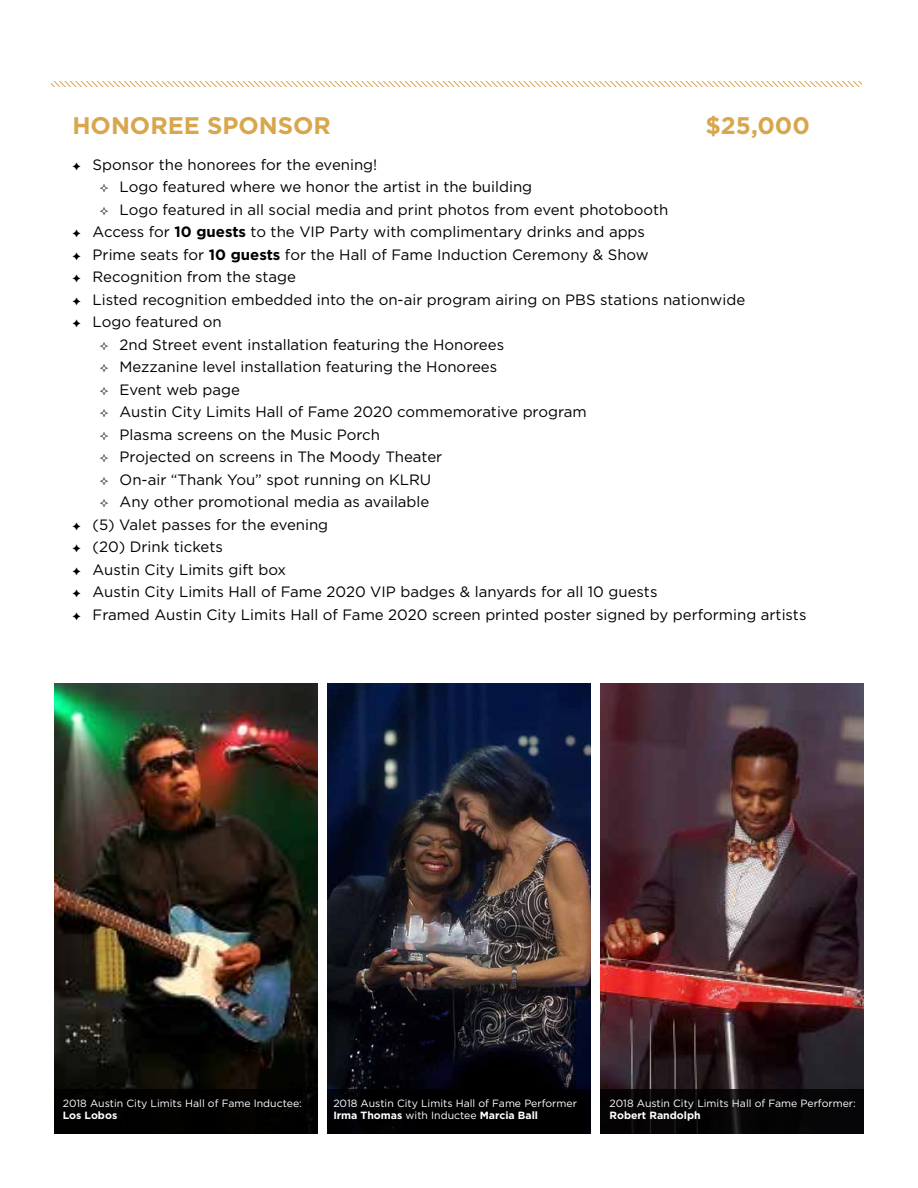
<style>
.page{position:relative;width:918px;height:1188px;background:#fff}
.page>*{position:absolute;margin:0;border:0;box-sizing:border-box;transform-origin:0 0}
.t1{font:700 24px "Gotham";color:#d8a64c}
.t2{font:15px "Gotham";color:#000}
.t3{font:10.5px/12px "Gotham";color:#fff}
.t4{font:700 10.5px "Gotham";color:#fff}
.s1{font-weight:700}
</style>
<div class="page">
<svg style="left:52px;top:81px;width:810px;height:5px"></svg>
<img style="left:54px;top:684px;width:263px;height:405px">
<img style="left:327px;top:684px;width:264px;height:405px">
<img style="left:601px;top:684px;width:263px;height:405px">
<div style="left:54px;top:1089px;width:263px;height:45px;background:#000"></div>
<div style="left:601px;top:1089px;width:263px;height:45px;background:#000"></div>
<div style="left:327px;top:1089px;width:264px;height:45px;background:#000"></div>
<h1 class="t1" style="left:72px;top:111px;width:260px">HONOREE SPONSOR</h1>
<h1 class="t1" style="left:705px;top:111px;width:106px">$25,000</h1>
<p class="t2" style="left:72px;top:156px;width:306px">✦ Sponsor the honorees for the evening!</p>
<p class="t2" style="left:120px;top:179px;width:414px">Logo featured where we honor the artist in the building</p>
<p class="t2" style="left:120px;top:201px;width:550px">Logo featured in all social media and print photos from event photobooth</p>
<p class="t2" style="left:72px;top:224px;width:574px">✦ Access for <span class="s1">10 guests</span> to the VIP Party with complimentary drinks and apps</p>
<p class="t2" style="left:72px;top:246px;width:578px">✦ Prime seats for <span class="s1">10 guests</span> for the Hall of Fame Induction Ceremony &amp; Show</p>
<p class="t2" style="left:72px;top:269px;width:225px">✦ Recognition from the stage</p>
<p class="t2" style="left:72px;top:291px;width:674px">✦ Listed recognition embedded into the on-air program airing on PBS stations nationwide</p>
<p class="t2" style="left:72px;top:314px;width:151px">✦ Logo featured on</p>
<p class="t2" style="left:120px;top:336px;width:386px">2nd Street event installation featuring the Honorees</p>
<p class="t2" style="left:120px;top:359px;width:379px">Mezzanine level installation featuring the Honorees</p>
<p class="t2" style="left:120px;top:381px;width:122px">Event web page</p>
<p class="t2" style="left:120px;top:404px;width:469px">Austin City Limits Hall of Fame 2020 commemorative program</p>
<p class="t2" style="left:120px;top:426px;width:262px">Plasma screens on the Music Porch</p>
<p class="t2" style="left:120px;top:449px;width:324px">Projected on screens in The Moody Theater</p>
<p class="t2" style="left:120px;top:471px;width:313px">On-air “Thank You” spot running on KLRU</p>
<p class="t2" style="left:120px;top:494px;width:311px">Any other promotional media as available</p>
<p class="t2" style="left:72px;top:516px;width:257px">✦ (5) Valet passes for the evening</p>
<p class="t2" style="left:72px;top:539px;width:152px">✦ (20) Drink tickets</p>
<p class="t2" style="left:72px;top:561px;width:215px">✦ Austin City Limits gift box</p>
<p class="t2" style="left:72px;top:584px;width:587px">✦ Austin City Limits Hall of Fame 2020 VIP badges &amp; lanyards for all 10 guests</p>
<p class="t2" style="left:72px;top:606px;width:736px">✦ Framed Austin City Limits Hall of Fame 2020 screen printed poster signed by performing artists</p>
<p class="t3" style="left:63px;top:1097px;width:241px">2018 Austin City Limits Hall of Fame Inductee:</p>
<p class="t4" style="left:63px;top:1109px;width:56px">Los Lobos</p>
<p class="t3" style="left:333px;top:1097px;width:245px">2018 Austin City Limits Hall of Fame Performer<br><span class="s1">Irma Thomas</span> with Inductee <span class="s1">Marcia Ball</span></p>
<p class="t3" style="left:610px;top:1097px;width:248px">2018 Austin City Limits Hall of Fame Performer:</p>
<p class="t4" style="left:610px;top:1109px;width:93px">Robert Randolph</p>
</div>
